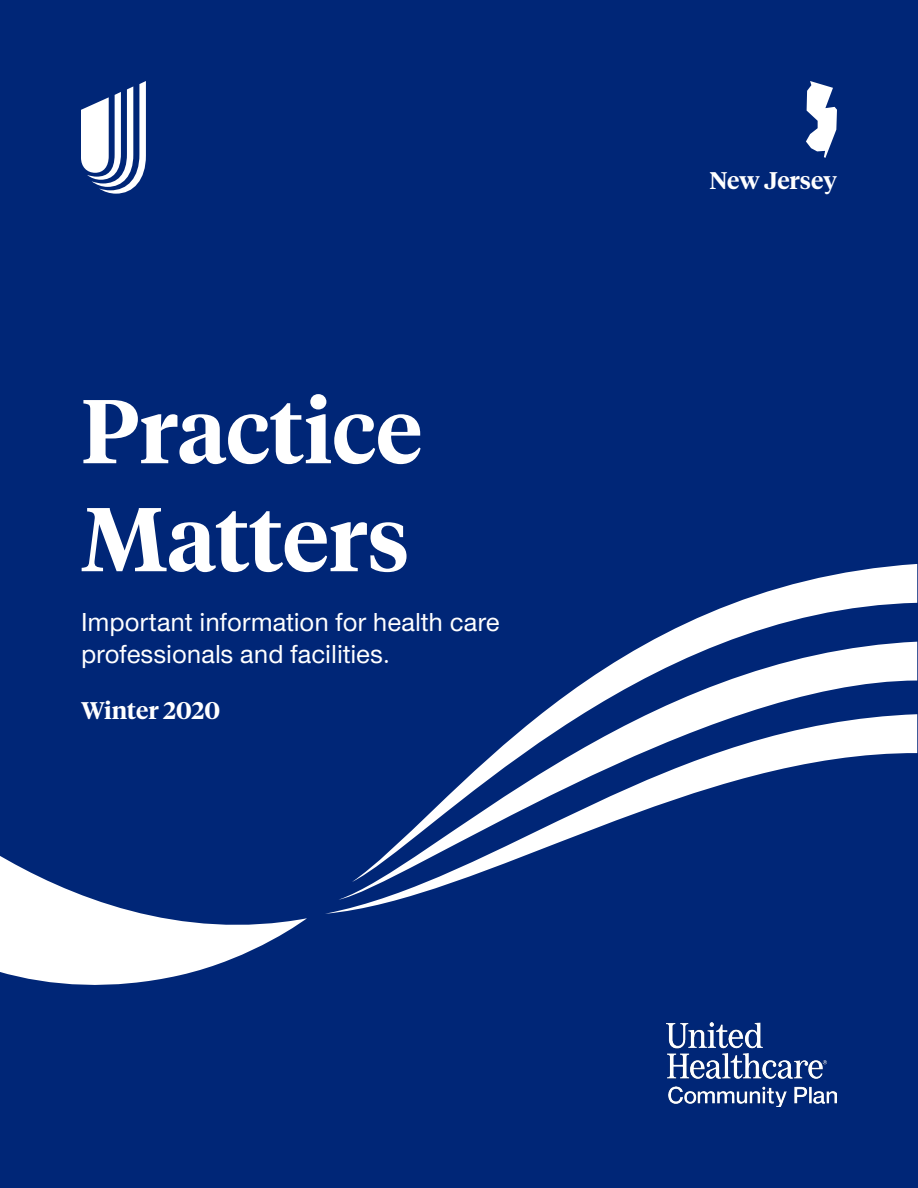
<style>
.page{position:relative;width:918px;height:1188px;background:#002677}
.page>*{position:absolute;margin:0;border:0;box-sizing:border-box;transform-origin:0 0}
.t1{font:600 90px/108px "UHC Serif Headline";color:#fff}
.t2{font:500 27px/32.4px "UHC Sans";color:#fff}
.t3{font:600 24px "UHC Serif Headline";color:#fff}
</style>
<div class="page">
<svg style="left:0;top:856px;width:307px;height:129px"></svg>
<svg style="left:649px;top:564px;width:268px;height:78px"></svg>
<svg style="left:541px;top:642px;width:376px;height:72px"></svg>
<svg style="left:325px;top:714px;width:592px;height:200px"></svg>
<svg style="left:81px;top:81px;width:65px;height:113px"></svg>
<img style="left:667px;top:1023px;width:170px;height:84px">
<svg style="left:806px;top:81px;width:31px;height:77px"></svg>
<h1 class="t1" style="left:81px;top:373px;width:343px">Practice<br>Matters</h1>
<p class="t2" style="left:81px;top:604px;width:421px">Important information for health care professionals and facilities.</p>
<p class="t3" style="left:81px;top:694px;width:141px">Winter 2020</p>
<p class="t3" style="left:710px;top:164px;width:129px">New Jersey</p>
</div>
